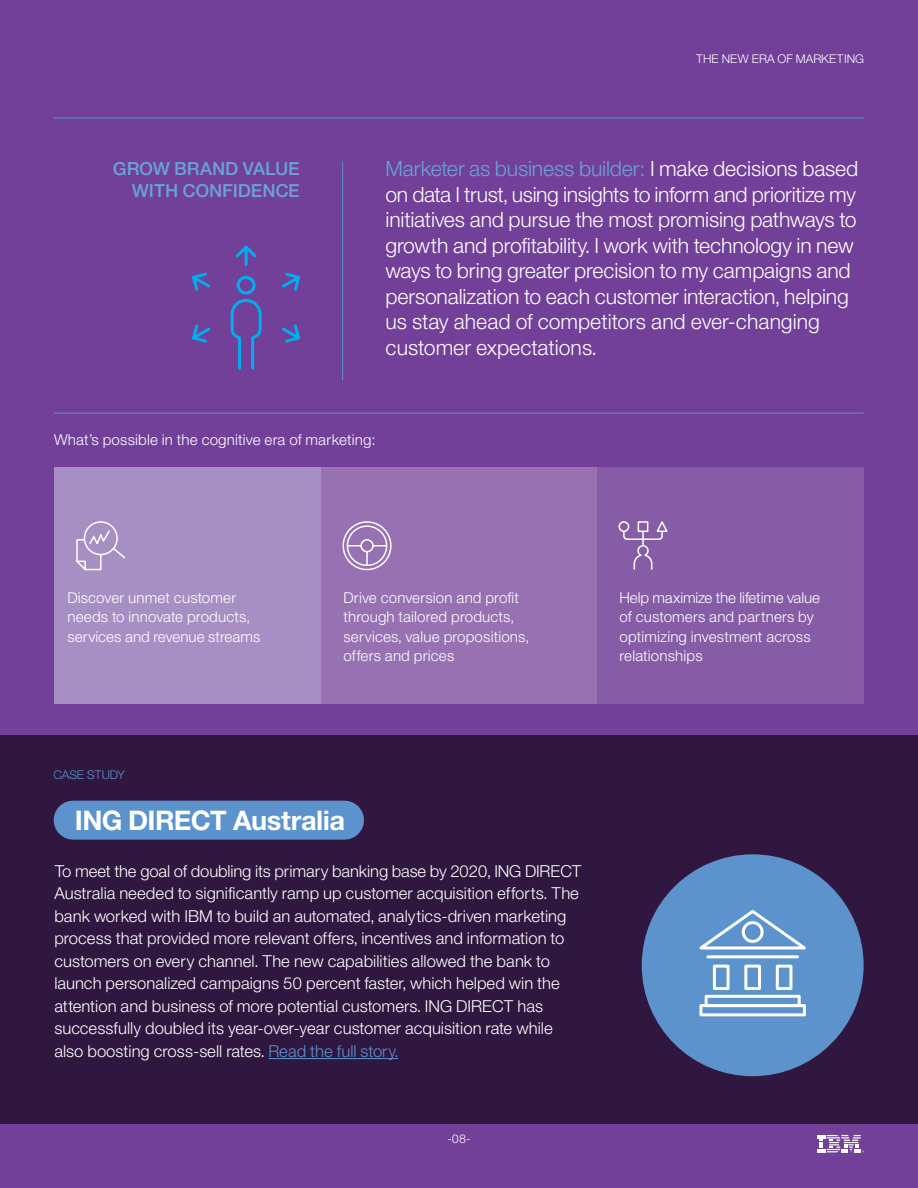
<style>
.page{position:relative;width:918px;height:1188px;background:#724099}
.page>*{position:absolute;margin:0;border:0;box-sizing:border-box;transform-origin:0 0}
.t1{font:700 27px "Helv Neuefor IBM";color:#fff}
.t2{font:300 21px/25.5px "Helv Neuefor IBM";letter-spacing:-.01em;color:#fff}
.t3{font:500 18px/22.5px "Helv Neuefor IBM";letter-spacing:.02em;color:#68a4d8;text-align:right}
.t4{font:300 16.5px/22.5px "Helv Neuefor IBM";color:#fff}
.t5{font:300 15px/19.5px "Helv Neuefor IBM";letter-spacing:.01em;color:#fff}
.t6{font:300 12px "Helv Neuefor IBM";color:#fff}
.t7{font:300 12px "Helv Neuefor IBM";color:#5d93cd}
.s1{color:#68a4d8}
.s2{color:#5d93cd}
</style>
<div class="page">
<div style="left:0;top:735px;width:918px;height:388px;background:#301740"></div>
<div style="left:55px;top:467px;width:266px;height:236px;background:#a88fc3"></div>
<div style="left:321px;top:467px;width:276px;height:236px;background:#9771b1"></div>
<div style="left:597px;top:467px;width:267px;height:236px;background:#865ca7"></div>
<div style="left:73px;top:801px;width:272px;height:39px;background:#5d93cd"></div>
<hr style="left:269px;top:1058px;width:129px;height:1px;background:#5d93cd">
<hr style="left:54px;top:118px;width:810px;height:1px;background:#5d93cd">
<hr style="left:54px;top:413px;width:810px;height:1px;background:#5d93cd">
<hr style="left:342px;top:162px;width:1px;height:218px;background:#5d93cd">
<div style="left:642px;top:854px;width:222px;height:222px;background:#5d93cd;border-radius:50%"></div>
<svg style="left:699px;top:910px;width:107px;height:40px"></svg>
<hr style="left:708px;top:955px;width:90px;height:3px;background:#fff">
<svg style="left:699px;top:964px;width:107px;height:53px"></svg>
<div style="left:742px;top:921px;width:22px;height:22px;border:3px solid #fff;border-radius:50%"></div>
<svg style="left:192px;top:245px;width:108px;height:125px"></svg>
<svg style="left:342px;top:521px;width:50px;height:50px"></svg>
<svg style="left:618px;top:521px;width:50px;height:49px"></svg>
<svg style="left:76px;top:521px;width:50px;height:50px"></svg>
<svg style="left:817px;top:1135px;width:47px;height:17px"></svg>
<p class="t6" style="left:696px;top:51px;width:170px">THE NEW ERA OF MARKETING</p>
<p class="t3" style="left:113px;top:157px;width:188px">GROW BRAND VALUE<br>WITH CONFIDENCE</p>
<p class="t2" style="left:386px;top:156px;width:474px"><span class="s1">Marketer as business builder:</span> I make decisions based on data I trust, using insights to inform and prioritize my initiatives and pursue the most promising pathways to growth and profitability. I work with technology in new ways to bring greater precision to my campaigns and personalization to each customer interaction, helping us stay ahead of competitors and ever-changing customer expectations.</p>
<p class="t5" style="left:54px;top:430px;width:324px">What’s possible in the cognitive era of marketing:</p>
<p class="t5" style="left:68px;top:587px;width:195px">Discover unmet customer needs to innovate products, services and revenue streams</p>
<p class="t5" style="left:344px;top:587px;width:187px">Drive conversion and profit through tailored products, services, value propositions, offers and prices</p>
<p class="t5" style="left:619px;top:587px;width:202px">Help maximize the lifetime value of customers and partners by optimizing investment across relationships</p>
<p class="t7" style="left:54px;top:767px;width:73px">CASE STUDY</p>
<h1 class="t1" style="left:75px;top:804px;width:271px">ING DIRECT Australia</h1>
<p class="t4" style="left:54px;top:859px;width:529px">To meet the goal of doubling its primary banking base by 2020, ING DIRECT Australia needed to significantly ramp up customer acquisition efforts. The bank worked with IBM to build an automated, analytics-driven marketing process that provided more relevant offers, incentives and information to customers on every channel. The new capabilities allowed the bank to launch personalized campaigns 50 percent faster, which helped win the attention and business of more potential customers. ING DIRECT has successfully doubled its year-over-year customer acquisition rate while also boosting cross-sell rates. <span class="s2">Read the full story.</span></p>
<p class="t6" style="left:447px;top:1131px;width:25px">-08-</p>
</div>
